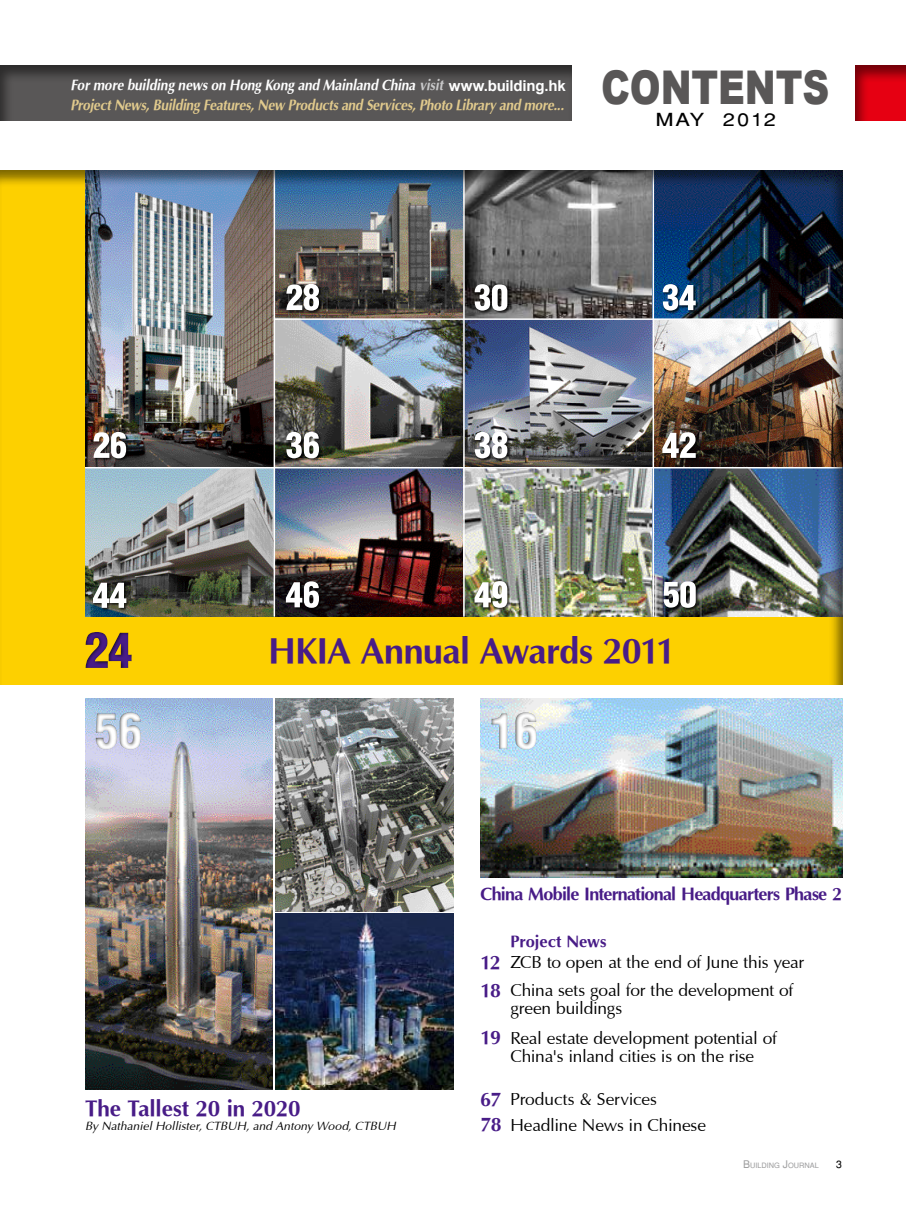
<style>
.page{position:relative;width:906px;height:1212px;background:#fff}
.page>*{position:absolute;margin:0;border:0;box-sizing:border-box;transform-origin:0 0}
.t1{font:900 46.5px "Arial";letter-spacing:-.005em;color:#595757;scale:.8 1}
.t2{font:700 36px "Optimum";letter-spacing:-.02em;color:#481c87}
.t3{font:700 22.5px "Optimum";letter-spacing:-.01em;color:#481c87}
.t4{font:700 18px "Optimum";letter-spacing:-.045em;color:#481c87}
.t5{font:18px "Helvetica";letter-spacing:.095em;color:#000;scale:1.2 1}
.t6{font:17.4px/28px "Optimum";letter-spacing:-.015em;color:#000}
.t7{font:700 16.5px "Optimum";color:#481c87}
.t8{font:italic 700 15px/20px "Optimum";letter-spacing:-.015em;color:#e1ca8d;scale:.9 1}
.t9{font:italic 12px "Optimum";color:#000}
.t10{font:10.5px "Helvetica";color:#000}
.t11{font:7.35px "Helvetica";color:#9f9fa0}
.s1{color:#fff}
.s2{color:#c9c9ca}
.s3{font-family:"Arial";font-style:normal;color:#fff}
.s4{font-weight:700;font-size:19.5px;color:#481c87}
.s5{font-size:10.5px}
</style>
<div class="page">
<div style="left:0;top:65px;width:573px;height:58px;background:#000;opacity:.5"></div>
<div style="left:854px;top:65px;width:52px;height:58px;background:#000;opacity:.5"></div>
<img style="left:85px;top:699px;width:188px;height:391px">
<img style="left:276px;top:699px;width:177px;height:212px">
<img style="left:276px;top:914px;width:177px;height:176px">
<img style="left:480px;top:699px;width:362px;height:178px">
<div style="left:490px;top:711px;width:48px;height:41px;background:#000;opacity:.8"></div>
<div style="left:94px;top:711px;width:48px;height:41px;background:#000;opacity:.8"></div>
<div style="left:0;top:166px;width:845px;height:520px;background:#000;opacity:.5"></div>
<div style="left:85px;top:631px;width:49px;height:39px;background:#000;opacity:.8"></div>
<p class="t8" style="left:70px;top:75px;width:552px"><span class="s1">For more building news on Hong Kong and Mainland China</span> <span class="s2">visit</span> <span class="s3">www.building.hk<br></span>Project News, Building Features, New Products and Services, Photo Library and more...</p>
<h1 class="t1" style="left:601px;top:53px;width:287px">CONTENTS</h1>
<p class="t5" style="left:655px;top:109px;width:102px">MAY 2012</p>
<h2 class="t2" style="left:268px;top:628px;width:409px">HKIA Annual Awards 2011</h2>
<p class="t3" style="left:85px;top:1094px;width:217px">The Tallest 20 in 2020</p>
<p class="t9" style="left:85px;top:1119px;width:312px">By Nathaniel Hollister, CTBUH, and Antony Wood, CTBUH</p>
<p class="t4" style="left:480px;top:883px;width:363px">China Mobile International Headquarters Phase 2</p>
<p class="t7" style="left:510px;top:931px;width:98px">Project News</p>
<p class="t6" style="left:480px;top:948px;width:325px"><span class="s4">12</span> ZCB to open at the end of June this year<br><span class="s4">18</span> China sets goal for the development of</p>
<p class="t6" style="left:480px;top:994px;width:298px;line-height:29.1px;text-indent:30px">green buildings<br><span class="s4">19</span> Real estate development potential of</p>
<p class="t6" style="left:510px;top:1042px;width:245px">China's inland cities is on the rise</p>
<p class="t6" style="left:480px;top:1086px;width:227px;line-height:25.8px"><span class="s4">67</span> Products &amp; Services<br><span class="s4">78</span> Headline News in Chinese</p>
<p class="t11" style="left:743px;top:1161px;width:77px"><span class="s5">B</span>UILDING <span class="s5">J</span>OURNAL</p>
<p class="t10" style="left:836px;top:1158px;width:7px">3</p>
</div>
